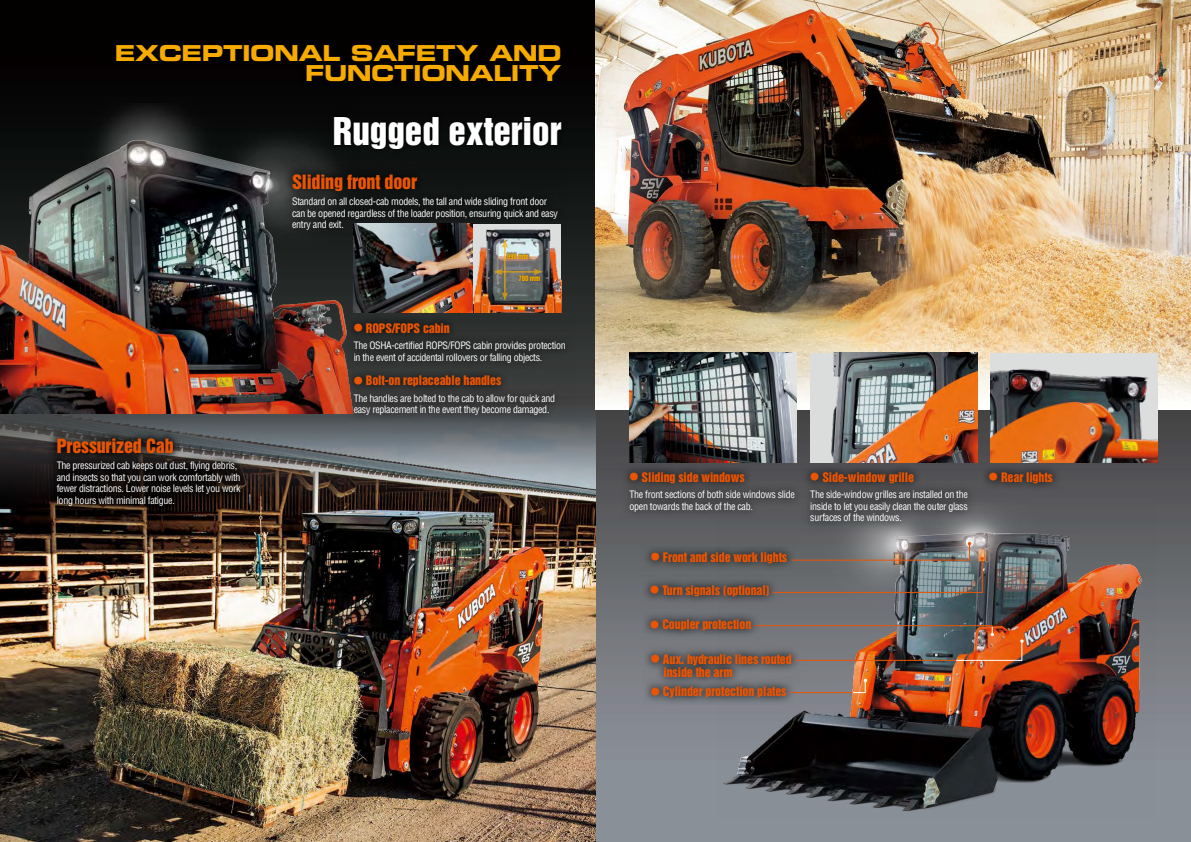
<style>
.page{position:relative;width:1191px;height:842px;background:#fff}
.page>*{position:absolute;margin:0;border:0;box-sizing:border-box;transform-origin:0 0}
.t1{font:35px "Helvetica Inserat";color:#fff}
.t2{font:22px/20px "Eurostile Bold Extended Two";letter-spacing:-.02em;color:#f7ab00;text-align:right}
.t3{font:18px "Helvetica Inserat";letter-spacing:-.01em;color:#ea5504}
.t4{font:12px/13px "Helvetica Inserat";letter-spacing:-.01em;color:#ea5504}
.t5{font:condensed 10px/11.5px "Helvetica";letter-spacing:-.03em;color:#fff}
.t6{font:7px "Helvetica Inserat";letter-spacing:-.025em;color:#f7ab00}
.s1{font-family:"Koz Min Pro";font-size:9px}
</style>
<div class="page">
<img style="left:0;top:0;width:1191px;height:842px">
<img style="left:595px;top:0;width:596px;height:409px">
<img style="left:0;top:402px;width:595px;height:440px">
<img style="left:718px;top:503px;width:436px;height:315px">
<img style="left:0;top:104px;width:359px;height:310px">
<svg style="left:642px;top:543px;width:130px;height:29px;background:#525556"></svg>
<svg style="left:642px;top:576px;width:136px;height:29px;background:#585a5e"></svg>
<svg style="left:980px;top:463px;width:81px;height:29px;background:#454548"></svg>
<svg style="left:642px;top:610px;width:118px;height:29px;background:#5f6166"></svg>
<svg style="left:642px;top:645px;width:158px;height:41px;background:#606266"></svg>
<svg style="left:642px;top:677px;width:153px;height:30px;background:#686a70"></svg>
<div style="left:109px;top:38px;width:459px;height:51px;background:#000"></div>
<div style="left:328px;top:111px;width:239px;height:44px;background:#070807"></div>
<svg style="left:345px;top:313px;width:229px;height:111px;background:#323333"></svg>
<svg style="left:621px;top:462px;width:182px;height:57px;background:#4a494c"></svg>
<svg style="left:802px;top:463px;width:174px;height:68px;background:#4f4f51"></svg>
<svg style="left:284px;top:165px;width:282px;height:73px;background:#151817"></svg>
<div style="left:48px;top:429px;width:202px;height:85px;background:#000;opacity:.75"></div>
<img style="left:354px;top:224px;width:119px;height:89px">
<div style="left:473px;top:224px;width:88px;height:89px;background:#dcdddd"></div>
<img style="left:473px;top:229px;width:88px;height:84px">
<img style="left:810px;top:353px;width:167px;height:110px">
<img style="left:629px;top:353px;width:168px;height:110px">
<img style="left:990px;top:353px;width:167px;height:110px">
<img style="left:772px;top:542px;width:212px;height:51px">
<svg style="left:851px;top:679px;width:16px;height:14px"></svg>
<img style="left:754px;top:625px;width:269px;height:36px">
<hr style="left:795px;top:660px;width:161px;height:1px;background:#ea5504">
<hr style="left:790px;top:692px;width:62px;height:1px;background:#ea5504">
<hr style="left:500px;top:271px;width:36px;height:2px;background:#f7ab00">
<svg style="left:494px;top:269px;width:8px;height:6px"></svg>
<svg style="left:533px;top:269px;width:9px;height:5px"></svg>
<hr style="left:504px;top:245px;width:1px;height:50px;background:#f7ab00">
<svg style="left:501px;top:239px;width:7px;height:9px"></svg>
<svg style="left:501px;top:292px;width:7px;height:9px"></svg>
<div style="left:517px;top:274px;width:25px;height:8px;background:#000;opacity:.5"></div>
<div style="left:506px;top:251px;width:24px;height:9px;background:#000;opacity:.73"></div>
<h2 class="t2" style="left:115px;top:43px;width:448px">EXCEPTIONAL SAFETY AND<br>FUNCTIONALITY</h2>
<h1 class="t1" style="left:333px;top:110px;width:230px">Rugged exterior</h1>
<h3 class="t3" style="left:292px;top:171px;width:126px">Sliding front door</h3>
<p class="t5" style="left:292px;top:196px;width:267px">Standard on all closed-cab models, the tall and wide sliding front door can be opened regardless of the loader position, ensuring quick and easy entry and exit.</p>
<p class="t6" style="left:507px;top:252px;width:24px">998 mm</p>
<p class="t6" style="left:518px;top:274px;width:24px">780 mm</p>
<h3 class="t3" style="left:57px;top:435px;width:118px">Pressurized Cab</h3>
<p class="t5" style="left:57px;top:460px;width:185px">The pressurized cab keeps out dust, flying debris, and insects so that you can work comfortably with fewer distractions. Lower noise levels let you work long hours with minimal fatigue.</p>
<p class="t4" style="left:354px;top:321px;width:98px"><span class="s1">●</span> ROPS/FOPS cabin</p>
<p class="t5" style="left:354px;top:340px;width:214px">The OSHA-certified ROPS/FOPS cabin provides protection in the event of accidental rollovers or falling objects.</p>
<p class="t4" style="left:354px;top:374px;width:149px"><span class="s1">●</span> Bolt-on replaceable handles</p>
<p class="t5" style="left:354px;top:392px;width:203px">The handles are bolted to the cab to allow for quick and easy replacement in the event they become damaged.</p>
<p class="t4" style="left:629px;top:471px;width:117px"><span class="s1">●</span> Sliding side windows</p>
<p class="t5" style="left:629px;top:489px;width:167px">The front sections of both side windows slide open towards the back of the cab.</p>
<p class="t4" style="left:651px;top:551px;width:138px"><span class="s1">●</span> Front and side work lights</p>
<p class="t4" style="left:650px;top:584px;width:121px"><span class="s1">●</span> Turn signals (optional)</p>
<p class="t4" style="left:650px;top:618px;width:103px"><span class="s1">●</span> Coupler protection</p>
<p class="t4" style="left:663px;top:652px;width:130px;text-indent:-13px"><span class="s1">●</span> Aux. hydraulic lines routed inside the arm</p>
<p class="t4" style="left:651px;top:685px;width:137px"><span class="s1">●</span> Cylinder protection plates</p>
<p class="t4" style="left:810px;top:471px;width:105px"><span class="s1">●</span> Side-window grille</p>
<p class="t5" style="left:810px;top:489px;width:159px;text-align:justify">The side-window grilles are installed on the inside to let you easily clean the outer glass surfaces of the windows.</p>
<p class="t4" style="left:989px;top:471px;width:65px"><span class="s1">●</span> Rear lights</p>
</div>
